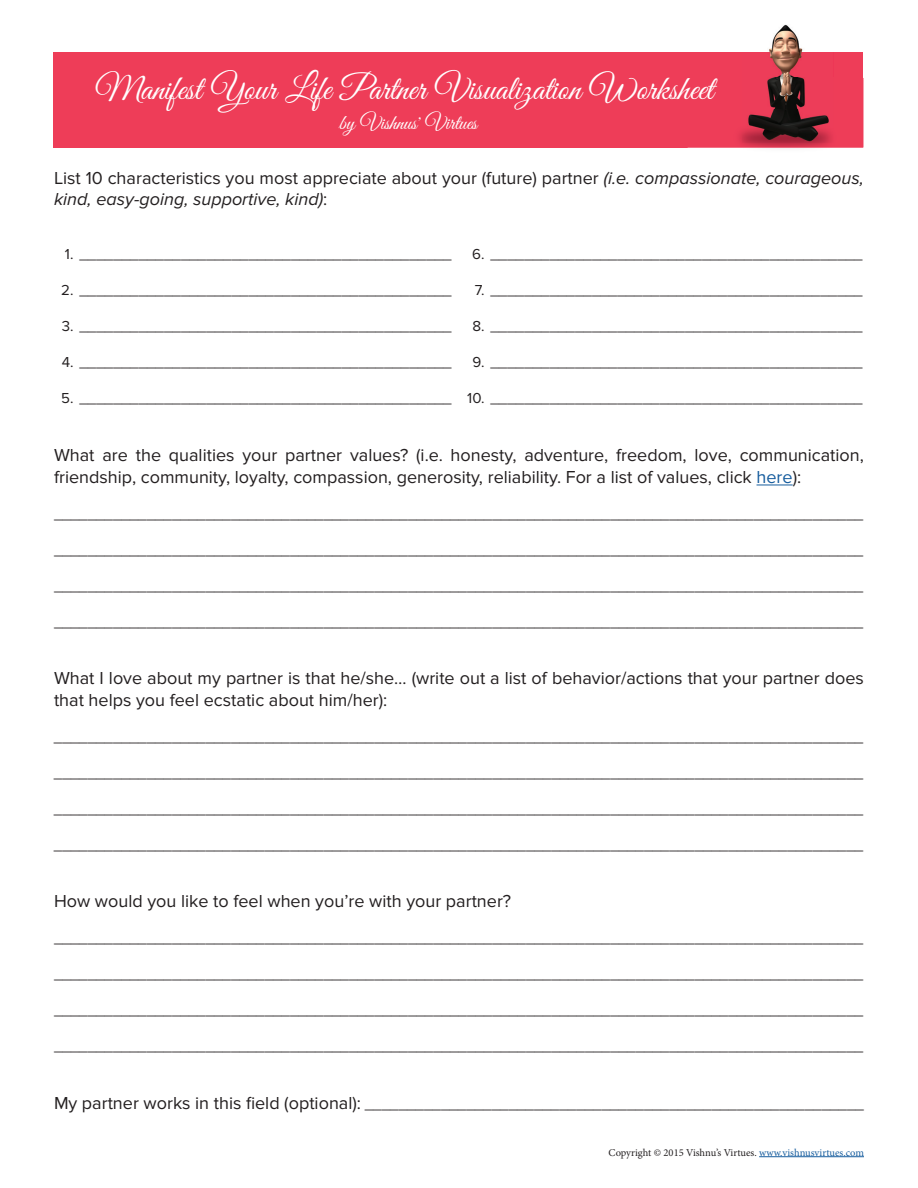
<style>
.page{position:relative;width:918px;height:1188px;background:#fff}
.page>*{position:absolute;margin:0;border:0;box-sizing:border-box;transform-origin:0 0}
.t1{font:34.5px "Great Vibes";color:#fff}
.t2{font:21px "Great Vibes";color:#fff}
.t3{font:18px/21.6px "Proxima Nova";color:#231f20}
.t4{font:15px "Proxima Nova";color:#231f20}
.t5{font:10.5px "Minion Pro";color:#231f20}
.s1{font-style:italic}
.s2{color:#175d9e}
.s3{font-size:18px}
</style>
<div class="page">
<div style="left:53px;top:52px;width:810px;height:95px;background:#ee3d58"></div>
<img style="left:688px;top:78px;width:176px;height:71px">
<img style="left:688px;top:78px;width:175px;height:69px">
<img style="left:688px;top:78px;width:30px;height:35px">
<img style="left:742px;top:25px;width:92px;height:117px">
<hr style="left:757px;top:485px;width:36px;height:1px;background:#175d9e">
<hr style="left:759px;top:1156px;width:105px;height:1px;background:#175d9e">
<h1 class="t1" style="left:95px;top:70px;width:620px">Manifest Your Life Partner Visualization Worksheet</h1>
<h2 class="t2" style="left:339px;top:111px;width:140px">by Vishnus' Virtues</h2>
<p class="t3" style="left:54px;top:167px;width:811px">List 10 characteristics you most appreciate about your (future) partner <span class="s1">(i.e. compassionate, courageous, kind, easy-going, supportive, kind)</span>:</p>
<p class="t4" style="left:65px;top:246px;width:388px">1. ____________________________________________</p>
<p class="t4" style="left:472px;top:246px;width:392px">6. ____________________________________________</p>
<p class="t4" style="left:61px;top:282px;width:392px">2. ____________________________________________</p>
<p class="t4" style="left:475px;top:282px;width:389px">7. ____________________________________________</p>
<p class="t4" style="left:62px;top:318px;width:392px">3. ____________________________________________</p>
<p class="t4" style="left:472px;top:318px;width:392px">8. ____________________________________________</p>
<p class="t4" style="left:62px;top:354px;width:392px">4. ____________________________________________</p>
<p class="t4" style="left:473px;top:354px;width:392px">9. ____________________________________________</p>
<p class="t4" style="left:61px;top:390px;width:803px">5. ____________________________________________ 10. ____________________________________________</p>
<p class="t3" style="left:54px;top:444px;width:811px">What are the qualities your partner values? (i.e. honesty, adventure, freedom, love, communication, friendship, community, loyalty, compassion, generosity, reliability. For a list of values, click <span class="s2">here</span>):</p>
<p class="t4" style="left:54px;top:505px;width:811px">________________________________________________________________________________________________</p>
<p class="t4" style="left:54px;top:541px;width:811px">________________________________________________________________________________________________</p>
<p class="t4" style="left:54px;top:577px;width:811px">________________________________________________________________________________________________</p>
<p class="t4" style="left:54px;top:613px;width:811px">________________________________________________________________________________________________</p>
<p class="t3" style="left:54px;top:668px;width:811px">What I love about my partner is that he/she… (write out a list of behavior/actions that your partner does that helps you feel ecstatic about him/her):</p>
<p class="t4" style="left:54px;top:728px;width:811px">________________________________________________________________________________________________</p>
<p class="t4" style="left:54px;top:764px;width:811px">________________________________________________________________________________________________</p>
<p class="t4" style="left:54px;top:800px;width:811px">________________________________________________________________________________________________</p>
<p class="t4" style="left:54px;top:836px;width:811px">________________________________________________________________________________________________</p>
<p class="t3" style="left:54px;top:891px;width:459px">How would you like to feel when you’re with your partner?</p>
<p class="t4" style="left:54px;top:930px;width:811px">________________________________________________________________________________________________</p>
<p class="t4" style="left:54px;top:966px;width:811px">________________________________________________________________________________________________</p>
<p class="t4" style="left:54px;top:1002px;width:811px">________________________________________________________________________________________________</p>
<p class="t4" style="left:54px;top:1038px;width:811px">________________________________________________________________________________________________</p>
<p class="t4" style="left:54px;top:1095px;width:812px"><span class="s3">My partner works in this field (optional):</span> ___________________________________________________________</p>
<p class="t5" style="left:609px;top:1145px;width:257px">Copyright © 2015 Vishnu’s Virtues. <span class="s2">www.vishnusvirtues.com</span></p>
</div>
